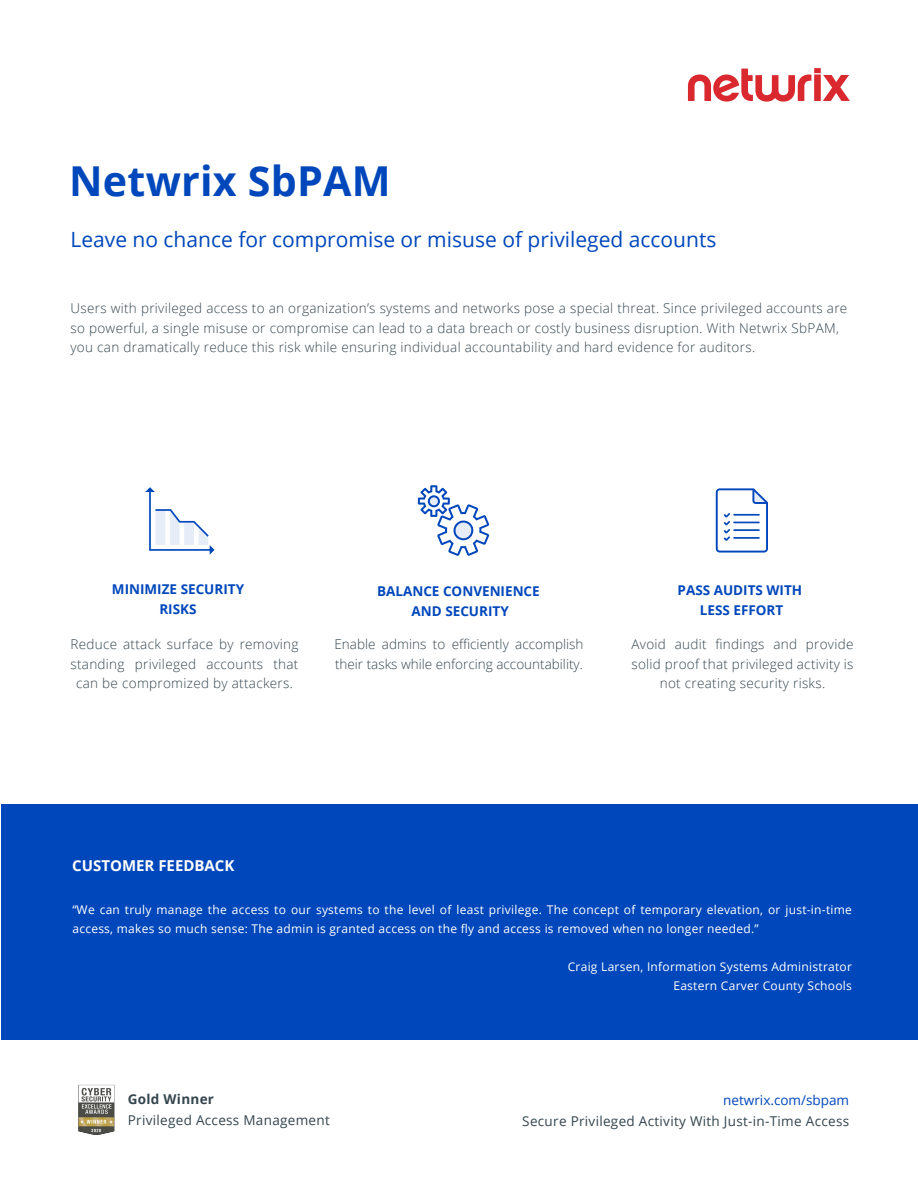
<style>
.page{position:relative;width:918px;height:1188px;background:#fff}
.page>*{position:absolute;margin:0;border:0;box-sizing:border-box;transform-origin:0 0}
.t1{font:700 41.25px "Open Sans";letter-spacing:.005em;color:#0047bb}
.t2{font:21px "Open Sans";color:#0047bb}
.t3{font:700 15px "Open Sans";color:#fff}
.t4{font:300 13.5px/19.5px "Open Sans";letter-spacing:.02em;color:#34454f;text-align:center}
.t5{font:700 13.5px/19.5px "Open Sans";color:#0047bb;text-align:center}
.t6{font:300 13.5px/19.5px "Open Sans";color:#34454f}
.t7{font:13.5px "Open Sans";letter-spacing:.02em;color:#34454f}
.t8{font:13.5px "Open Sans";color:#0047bb}
.t9{font:700 13.5px "Open Sans";letter-spacing:.02em;color:#34454f}
.t10{font:12px/19.5px "Open Sans";letter-spacing:.02em;color:#fff}
</style>
<div class="page">
<svg style="left:688px;top:68px;width:162px;height:34px"></svg>
<svg style="left:716px;top:488px;width:52px;height:65px"></svg>
<hr style="left:733px;top:537px;width:27px;height:2px;background:#0047bb">
<svg style="left:418px;top:485px;width:71px;height:71px"></svg>
<svg style="left:428px;top:496px;width:11px;height:11px"></svg>
<div style="left:1px;top:804px;width:917px;height:236px;background:#0047bb"></div>
<img style="left:78px;top:1084px;width:36px;height:51px">
<hr style="left:149px;top:490px;width:2px;height:60px;background:#0047bb">
<hr style="left:150px;top:549px;width:60px;height:2px;background:#0047bb">
<svg style="left:145px;top:487px;width:10px;height:5px"></svg>
<svg style="left:154px;top:509px;width:61px;height:46px"></svg>
<h1 class="t1" style="left:69px;top:152px;width:323px">Netwrix SbPAM</h1>
<h2 class="t2" style="left:70px;top:225px;width:647px">Leave no chance for compromise or misuse of privileged accounts</h2>
<p class="t4" style="left:70px;top:298px;width:778px;text-align:left">Users with privileged access to an organization’s systems and networks pose a special threat. Since privileged accounts are so powerful, a single misuse or compromise can lead to a data breach or costly business disruption. With Netwrix SbPAM, you can dramatically reduce this risk while ensuring individual accountability and hard evidence for auditors.</p>
<p class="t5" style="left:112px;top:579px;width:134px">MINIMIZE SECURITY<br>RISKS</p>
<p class="t5" style="left:377px;top:581px;width:164px">BALANCE CONVENIENCE<br>AND SECURITY</p>
<p class="t5" style="left:678px;top:580px;width:126px">PASS AUDITS WITH<br>LESS EFFORT</p>
<p class="t4" style="left:70px;top:634px;width:230px">Reduce attack surface by removing standing privileged accounts that can be compromized by attackers.</p>
<p class="t6" style="left:334px;top:634px;width:251px">Enable admins to efficiently accomplish their tasks while enforcing accountability.</p>
<p class="t4" style="left:631px;top:634px;width:224px">Avoid audit findings and provide solid proof that privileged activity is not creating security risks.</p>
<p class="t3" style="left:72px;top:855px;width:164px">CUSTOMER FEEDBACK</p>
<p class="t10" style="left:72px;top:899px;width:781px">“We can truly manage the access to our systems to the level of least privilege. The concept of temporary elevation, or just-in-time access, makes so much sense: The admin is granted access on the fly and access is removed when no longer needed.”</p>
<p class="t10" style="left:568px;top:956px;width:286px;text-align:right">Craig Larsen, Information Systems Administrator<br>Eastern Carver County Schools</p>
<p class="t9" style="left:128px;top:1089px;width:88px">Gold Winner</p>
<p class="t7" style="left:128px;top:1110px;width:204px">Privileged Access Management</p>
<p class="t8" style="left:723px;top:1091px;width:127px">netwrix.com/sbpam</p>
<p class="t7" style="left:522px;top:1112px;width:328px">Secure Privileged Activity With Just-in-Time Access</p>
</div>
